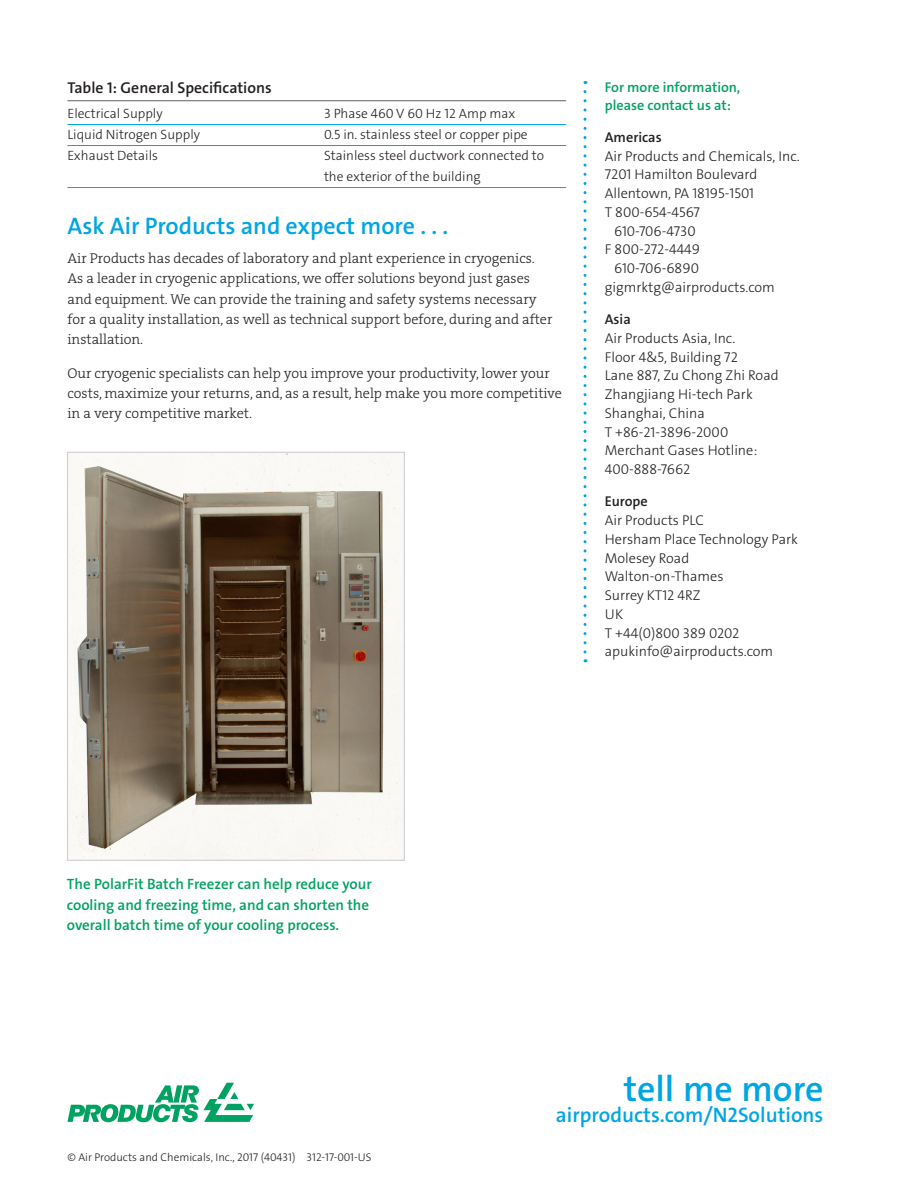
<style>
.page{position:relative;width:918px;height:1188px;background:#fff}
.page>*{position:absolute;margin:0;border:0;box-sizing:border-box;transform-origin:0 0}
.t1{font:600 36px "The Sans LF";color:#00a5e3}
.t2{font:600 24px "The Sans LF";color:#00a5e3}
.t3{font:600 21px "The Sans LF";color:#00a5e3}
.t4{font:600 15.75px "The Sans LF";color:#231f20}
.t5{font:600 15px/20.2px "The Sans LF";color:#00a261}
.t6{font:14.25px/20.2px "The Serif LP3 Lig";color:#231f20}
.t7{font:300 14.25px/18.8px "The Sans LF";color:#231f20}
.t8{font:600 14.25px/18px "The Sans LF";color:#00a261}
.t9{font:600 14.25px "The Sans LF";color:#231f20}
.t10{font:300 13.5px/21px "The Sans LF";color:#231f20}
.t11{font:300 11.25px "The Sans LF";color:#231f20}
</style>
<div class="page">
<svg style="left:68px;top:1083px;width:186px;height:39px"></svg>
<hr style="left:68px;top:100px;width:498px;height:1px;background:#717074">
<hr style="left:68px;top:124px;width:498px;height:1px;background:#00a5e3">
<hr style="left:68px;top:145px;width:498px;height:1px;background:#00a5e3">
<hr style="left:68px;top:187px;width:498px;height:1px;background:#00a5e3">
<img style="left:69px;top:454px;width:334px;height:405px">
<div style="left:67px;top:452px;width:338px;height:409px;border:1px solid #d0d0d3"></div>
<svg style="left:584px;top:92px;width:2px;height:570px"></svg>
<p class="t4" style="left:68px;top:77px;width:206px">Table 1: General Specifications</p>
<p class="t10" style="left:68px;top:103px;width:97px">Electrical Supply</p>
<p class="t10" style="left:324px;top:103px;width:193px">3 Phase 460 V 60 Hz 12 Amp max</p>
<p class="t10" style="left:68px;top:124px;width:134px">Liquid Nitrogen Supply</p>
<p class="t10" style="left:324px;top:124px;width:205px">0.5 in. stainless steel or copper pipe</p>
<p class="t10" style="left:68px;top:145px;width:92px">Exhaust Details</p>
<p class="t10" style="left:324px;top:145px;width:222px">Stainless steel ductwork connected to the exterior of the building</p>
<h2 class="t2" style="left:68px;top:210px;width:382px">Ask Air Products and expect more . . .</h2>
<p class="t6" style="left:68px;top:248px;width:487px">Air Products has decades of laboratory and plant experience in cryogenics.<br>As a leader in cryogenic applications, we offer solutions beyond just gases and equipment. We can provide the training and safety systems necessary for a quality installation, as well as technical support before, during and after installation.</p>
<p class="t6" style="left:68px;top:363px;width:496px">Our cryogenic specialists can help you improve your productivity, lower your costs, maximize your returns, and, as a result, help make you more competitive in a very competitive market.</p>
<p class="t8" style="left:605px;top:78px;width:137px">For more information, please contact us at:</p>
<p class="t9" style="left:605px;top:128px;width:58px">Americas</p>
<p class="t7" style="left:605px;top:146px;width:197px">Air Products and Chemicals, Inc.</p>
<p class="t7" style="left:605px;top:165px;width:154px">7201 Hamilton Boulevard</p>
<p class="t7" style="left:605px;top:184px;width:151px">Allentown, PA 18195-1501</p>
<p class="t7" style="left:605px;top:203px;width:97px">T 800-654-4567</p>
<p class="t7" style="left:614px;top:221px;width:83px">610-706-4730</p>
<p class="t7" style="left:605px;top:240px;width:97px">F 800-272-4449</p>
<p class="t7" style="left:614px;top:259px;width:86px">610-706-6890</p>
<p class="t7" style="left:605px;top:278px;width:172px">gigmrktg@airproducts.com</p>
<p class="t9" style="left:605px;top:310px;width:28px">Asia</p>
<p class="t7" style="left:605px;top:329px;width:175px">Air Products Asia, Inc.<br>Floor 4&amp;5, Building 72<br>Lane 887, Zu Chong Zhi Road<br>Zhangjiang Hi-tech Park<br>Shanghai, China<br>T +86-21-3896-2000<br>Merchant Gases Hotline:<br>400-888-7662</p>
<p class="t9" style="left:605px;top:492px;width:45px">Europe</p>
<p class="t7" style="left:605px;top:511px;width:195px">Air Products PLC<br>Hersham Place Technology Park<br>Molesey Road<br>Walton-on-Thames<br>Surrey KT12 4RZ<br>UK<br>T +44(0)800 389 0202 apukinfo@airproducts.com</p>
<p class="t5" style="left:67px;top:874px;width:306px">The PolarFit Batch Freezer can help reduce your cooling and freezing time, and can shorten the overall batch time of your cooling process.</p>
<p class="t11" style="left:68px;top:1150px;width:305px">© Air Products and Chemicals, Inc., 2017 (40431) 312-17-001-US</p>
<h1 class="t1" style="left:624px;top:1065px;width:201px">tell me more</h1>
<h3 class="t3" style="left:556px;top:1101px;width:269px">airproducts.com/N2Solutions</h3>
</div>
